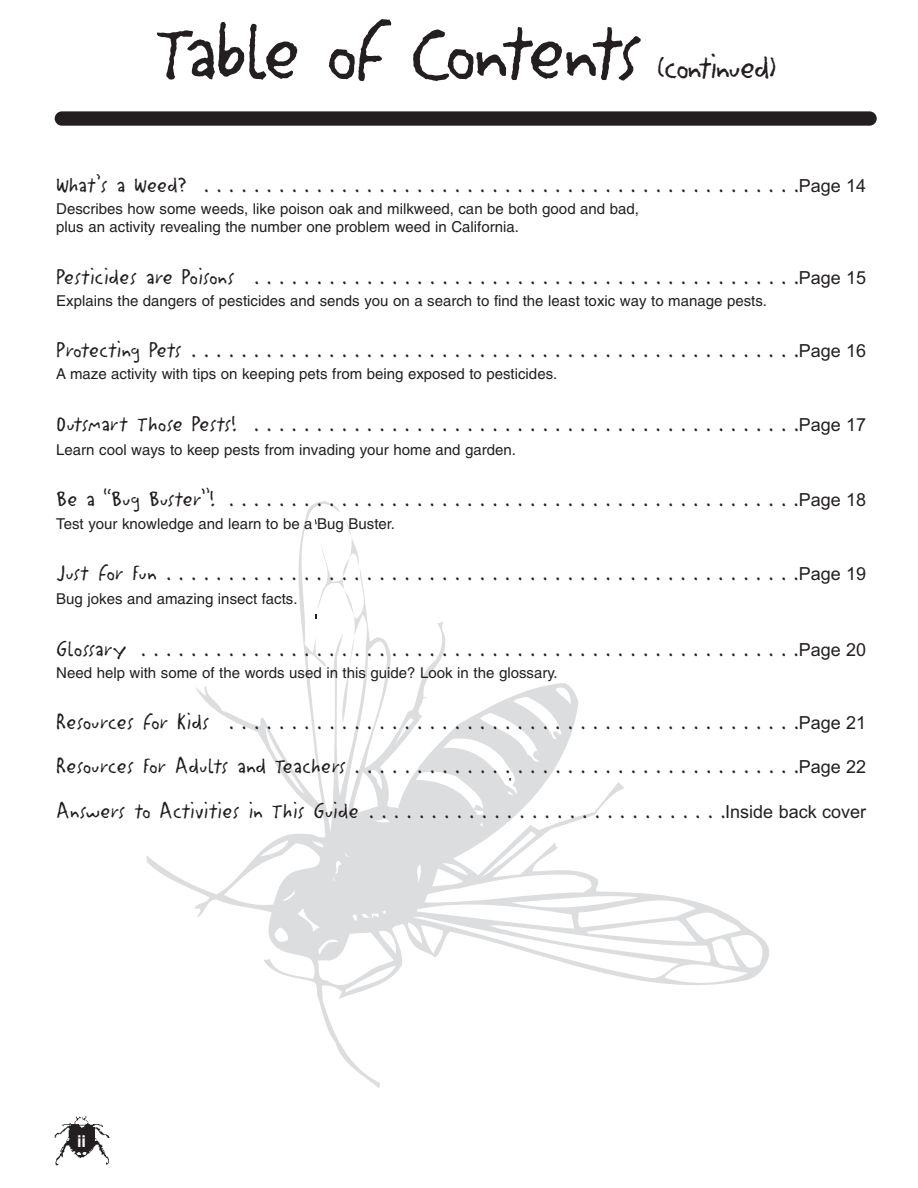
<style>
.page{position:relative;width:918px;height:1188px;background:#fff}
.page>*{position:absolute;margin:0;border:0;box-sizing:border-box;transform-origin:0 0}
.t1{font:90px "Litterbox ICG";letter-spacing:-.08em;color:#231f20}
.t2{font:36px "Litterbox ICG";letter-spacing:-.045em;color:#231f20}
.t3{font:24px/44.2px "Litterbox ICG";color:#231f20;text-align:justify}
.t4{font:24px "Litterbox ICG";letter-spacing:-.035em;color:#231f20}
.t5{font:700 16.2px "Helvetica";color:#fff}
.t6{font:15px/18px "Helvetica";color:#231f20}
.s1{font-family:"Arial";font-size:18px}
</style>
<div class="page">
<svg style="left:146px;top:501px;width:623px;height:587px"></svg>
<svg style="left:315px;top:519px;width:2px;height:6px"></svg>
<svg style="left:223px;top:641px;width:542px;height:355px"></svg>
<div style="left:55px;top:111px;width:822px;height:15px;background:#231f20;border-radius:7px"></div>
<img style="left:54px;top:1116px;width:56px;height:50px">
<h1 class="t1" style="left:154px;top:24px;width:491px">Table of Contents</h1>
<h2 class="t2" style="left:657px;top:57px;width:122px">(continued)</h2>
<p class="t3" style="left:56px;top:164px;width:811px">What’s a Weed? . . . . . . . . . . . . . . . . . . . . . . . . . . . . . . . . . . . . . . . . . . . . . . . .<span class="s1">Page 14</span></p>
<p class="t6" style="left:56px;top:201px;width:584px">Describes how some weeds, like poison oak and milkweed, can be both good and bad, plus an activity revealing the number one problem weed in California.</p>
<p class="t3" style="left:56px;top:256px;width:811px">Pesticides are Poisons . . . . . . . . . . . . . . . . . . . . . . . . . . . . . . . . . . . . . . . . . . . .<span class="s1">Page 15</span></p>
<p class="t6" style="left:56px;top:293px;width:712px">Explains the dangers of pesticides and sends you on a search to find the least toxic way to manage pests.</p>
<p class="t4" style="left:56px;top:343px;width:811px">Protecting Pets . . . . . . . . . . . . . . . . . . . . . . . . . . . . . . . . . . . . . . . . . . . . . . . . .<span class="s1">Page 16</span></p>
<p class="t6" style="left:56px;top:366px;width:503px">A maze activity with tips on keeping pets from being exposed to pesticides.</p>
<p class="t3" style="left:56px;top:403px;width:811px">Outsmart Those Pests! . . . . . . . . . . . . . . . . . . . . . . . . . . . . . . . . . . . . . . . . . . . .<span class="s1">Page 17</span></p>
<p class="t6" style="left:56px;top:442px;width:461px">Learn cool ways to keep pests from invading your home and garden.</p>
<p class="t3" style="left:56px;top:479px;width:811px">Be a “Bug Buster”! . . . . . . . . . . . . . . . . . . . . . . . . . . . . . . . . . . . . . . . . . . . . . .<span class="s1">Page 18</span></p>
<p class="t6" style="left:56px;top:516px;width:340px">Test your knowledge and learn to be a Bug Buster.</p>
<p class="t3" style="left:56px;top:552px;width:811px">Just for Fun . . . . . . . . . . . . . . . . . . . . . . . . . . . . . . . . . . . . . . . . . . . . . . . . . . .<span class="s1">Page 19</span></p>
<p class="t6" style="left:56px;top:591px;width:243px">Bug jokes and amazing insect facts.</p>
<p class="t3" style="left:56px;top:628px;width:811px">Glossary . . . . . . . . . . . . . . . . . . . . . . . . . . . . . . . . . . . . . . . . . . . . . . . . . . . . .<span class="s1">Page 20</span></p>
<p class="t6" style="left:56px;top:665px;width:503px">Need help with some of the words used in this guide? Look in the glossary.</p>
<p class="t3" style="left:56px;top:701px;width:811px">Resources for Kids . . . . . . . . . . . . . . . . . . . . . . . . . . . . . . . . . . . . . . . . . . . . . .<span class="s1">Page 21<br></span>Resources For Adults and Teachers . . . . . . . . . . . . . . . . . . . . . . . . . . . . . . . . . . . .<span class="s1">Page 22<br></span>Answers to Activities in This Guide . . . . . . . . . . . . . . . . . . . . . . . . . . . . .<span class="s1">Inside back cover</span></p>
<p class="t5" style="left:77px;top:1135px;width:11px">ii</p>
</div>
